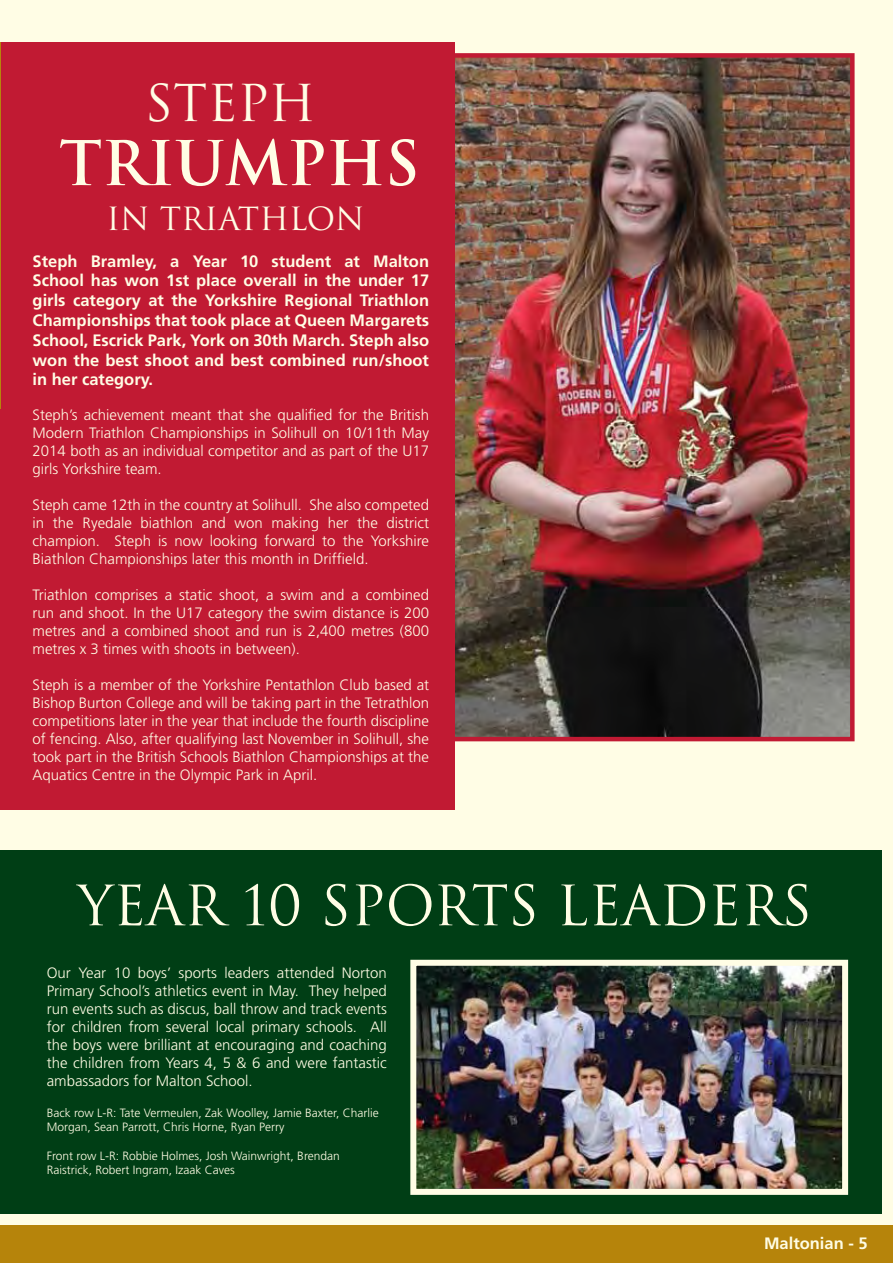
<style>
.page{position:relative;width:893px;height:1263px;background:#fff}
.page>*{position:absolute;margin:0;border:0;box-sizing:border-box;transform-origin:0 0}
.t1{font:700 60px "Trajan";color:#fffde5}
.t2{font:54px "Trajan";color:#fffde5}
.t3{font:49.5px "Trajan";color:#fffde5}
.t4{font:31.05px "Trajan";color:#fffde5}
.t5{font:700 16.5px/19.8px "Frutiger";color:#fffde5;text-align:justify}
.t6{font:300 15px/18px "Frutiger";color:#fffde5;text-align:justify}
.t7{font:300 12px/14.4px "Frutiger";color:#fffde5}
</style>
<div class="page">
<div style="left:0;top:0;width:893px;height:1224px;background:#fffde5"></div>
<img style="left:454px;top:58px;width:396px;height:678px">
<div style="left:408px;top:53px;width:447px;height:688px;border:4px solid #c11a33"></div>
<div style="left:0;top:1225px;width:893px;height:38px;background:#b6840b"></div>
<div style="left:0;top:43px;width:454px;height:767px;background:#c11a33"></div>
<hr style="left:0;top:43px;width:1px;height:366px;background:#b6840b">
<div style="left:0;top:850px;width:881px;height:363px;background:#003e15"></div>
<img style="left:417px;top:967px;width:424px;height:221px">
<div style="left:410px;top:960px;width:438px;height:235px;border:6px solid #fffde5"></div>
<h3 class="t3" style="left:145px;top:73px;width:173px">STEPH</h3>
<h1 class="t1" style="left:59px;top:126px;width:362px">TRIUMPHS</h1>
<h3 class="t4" style="left:107px;top:200px;width:260px">IN TRIATHLON</h3>
<p class="t5" style="left:33px;top:251px;width:398px">Steph Bramley, a Year 10 student at Malton School has won 1st place overall in the under 17 girls category at the Yorkshire Regional Triathlon Championships that took place at Queen Margarets School, Escrick Park, York on 30th March. Steph also won the best shoot and best combined run/shoot in her category.</p>
<p class="t6" style="left:33px;top:406px;width:398px">Steph’s achievement meant that she qualified for the British Modern Triathlon Championships in Solihull on 10/11th May 2014 both as an individual competitor and as part of the U17 girls Yorkshire team.</p>
<p class="t6" style="left:33px;top:496px;width:398px">Steph came 12th in the country at Solihull. She also competed in the Ryedale biathlon and won making her the district champion. Steph is now looking forward to the Yorkshire Biathlon Championships later this month in Driffield.</p>
<p class="t6" style="left:33px;top:586px;width:398px">Triathlon comprises a static shoot, a swim and a combined run and shoot. In the U17 category the swim distance is 200 metres and a combined shoot and run is 2,400 metres (800 metres x 3 times with shoots in between).</p>
<p class="t6" style="left:33px;top:676px;width:398px">Steph is a member of the Yorkshire Pentathlon Club based at Bishop Burton College and will be taking part in the Tetrathlon competitions later in the year that include the fourth discipline of fencing. Also, after qualifying last November in Solihull, she took part in the British Schools Biathlon Championships at the Aquatics Centre in the Olympic Park in April.</p>
<h2 class="t2" style="left:78px;top:873px;width:736px">YEAR 10 SPORTS LEADERS</h2>
<p class="t6" style="left:47px;top:963px;width:342px">Our Year 10 boys’ sports leaders attended Norton Primary School’s athletics event in May. They helped run events such as discus, ball throw and track events for children from several local primary schools. All the boys were brilliant at encouraging and coaching the children from Years 4, 5 &amp; 6 and were fantastic ambassadors for Malton School.</p>
<p class="t7" style="left:47px;top:1105px;width:334px">Back row L-R: Tate Vermeulen, Zak Woolley, Jamie Baxter, Charlie<br>Morgan, Sean Parrott, Chris Horne, Ryan Perry</p>
<p class="t7" style="left:47px;top:1149px;width:294px">Front row L-R: Robbie Holmes, Josh Wainwright, Brendan<br>Raistrick, Robert Ingram, Izaak Caves</p>
<p class="t5" style="left:764px;top:1233px;width:105px">Maltonian - 5</p>
</div>
